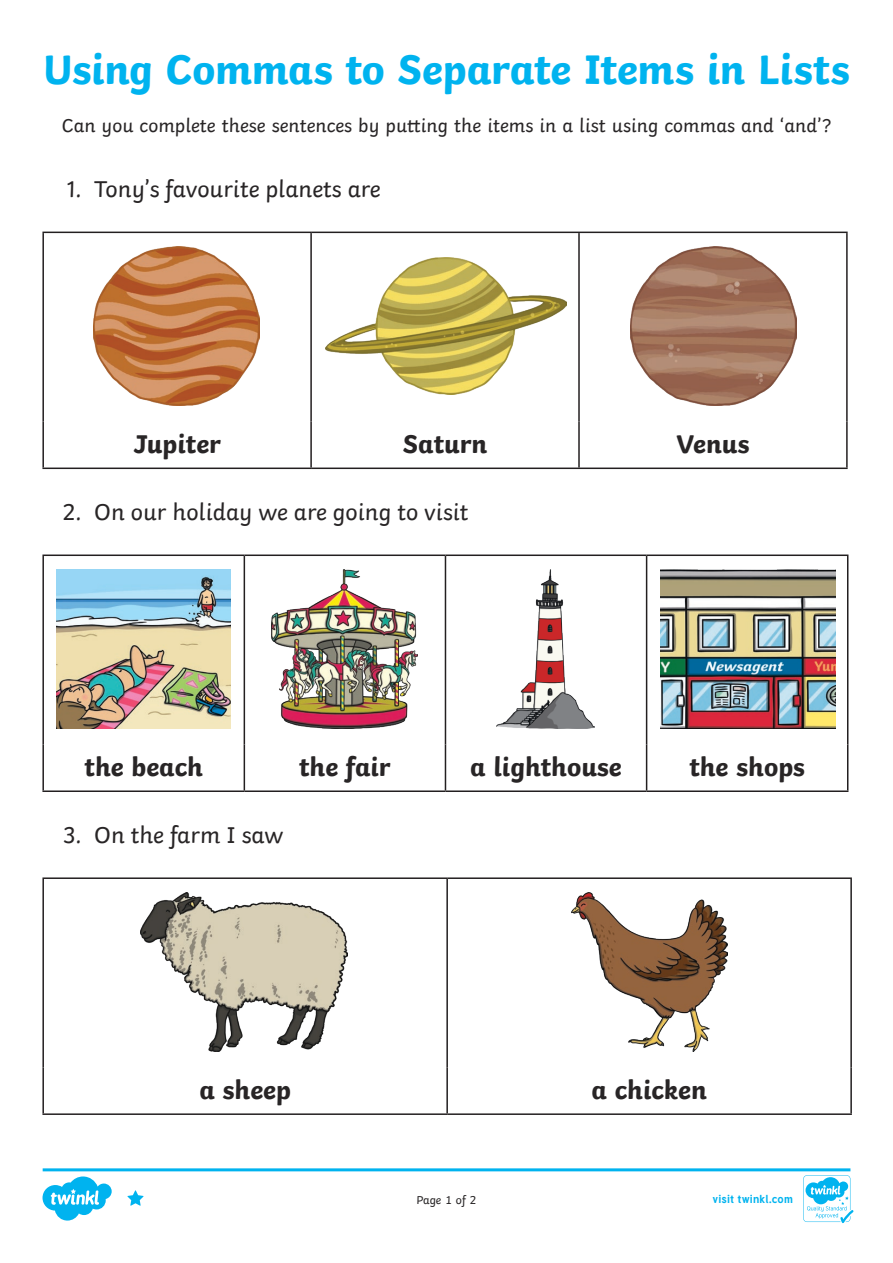
<style>
.page{position:relative;width:893px;height:1263px;background:#fff}
.page>*{position:absolute;margin:0;border:0;box-sizing:border-box;transform-origin:0 0}
.Heading_1{font:700 43.5px "Twinkl";letter-spacing:-.01em;color:#00b3ef}
.Heading_2{font:700 27px "Twinkl";color:#282526}
.Numbered_Bullets{font:24px "Twinkl";color:#282526}
.Aim{font:19.5px "Twinkl";color:#282526}
.t1{font:12px "Twinkl";letter-spacing:-.005em;color:#282526}
.t2{font:700 11.4px "Tuffy";letter-spacing:.015em;color:#00b3ef}
</style>
<div class="page">
<hr style="left:42px;top:232px;width:269px;height:1px;background:#231f20">
<hr style="left:42px;top:233px;width:2px;height:188px;background:#231f20">
<hr style="left:311px;top:232px;width:268px;height:1px;background:#231f20">
<hr style="left:310px;top:233px;width:2px;height:188px;background:#231f20">
<hr style="left:579px;top:232px;width:269px;height:1px;background:#231f20">
<hr style="left:578px;top:233px;width:2px;height:188px;background:#231f20">
<hr style="left:846px;top:233px;width:2px;height:188px;background:#231f20">
<hr style="left:42px;top:421px;width:2px;height:46px;background:#231f20">
<hr style="left:310px;top:421px;width:2px;height:46px;background:#231f20">
<hr style="left:578px;top:421px;width:2px;height:46px;background:#231f20">
<hr style="left:846px;top:421px;width:2px;height:46px;background:#231f20">
<hr style="left:42px;top:467px;width:269px;height:2px;background:#231f20">
<hr style="left:311px;top:467px;width:268px;height:2px;background:#231f20">
<hr style="left:579px;top:467px;width:269px;height:2px;background:#231f20">
<hr style="left:42px;top:877px;width:405px;height:2px;background:#231f20">
<hr style="left:42px;top:879px;width:2px;height:188px;background:#231f20">
<hr style="left:447px;top:877px;width:405px;height:2px;background:#231f20">
<hr style="left:446px;top:879px;width:2px;height:188px;background:#231f20">
<hr style="left:850px;top:879px;width:2px;height:188px;background:#231f20">
<hr style="left:42px;top:1067px;width:2px;height:46px;background:#231f20">
<hr style="left:446px;top:1067px;width:2px;height:46px;background:#231f20">
<hr style="left:850px;top:1067px;width:2px;height:46px;background:#231f20">
<hr style="left:42px;top:1113px;width:405px;height:2px;background:#231f20">
<hr style="left:447px;top:1113px;width:405px;height:2px;background:#231f20">
<hr style="left:42px;top:554px;width:202px;height:2px;background:#231f20">
<hr style="left:42px;top:556px;width:2px;height:188px;background:#231f20">
<hr style="left:244px;top:554px;width:201px;height:2px;background:#231f20">
<hr style="left:244px;top:556px;width:1px;height:188px;background:#231f20">
<hr style="left:445px;top:554px;width:202px;height:2px;background:#231f20">
<hr style="left:445px;top:556px;width:1px;height:188px;background:#231f20">
<hr style="left:647px;top:554px;width:201px;height:2px;background:#231f20">
<hr style="left:646px;top:556px;width:1px;height:188px;background:#231f20">
<hr style="left:847px;top:556px;width:1px;height:188px;background:#231f20">
<hr style="left:42px;top:744px;width:2px;height:46px;background:#231f20">
<hr style="left:244px;top:744px;width:1px;height:46px;background:#231f20">
<hr style="left:445px;top:744px;width:1px;height:46px;background:#231f20">
<hr style="left:646px;top:744px;width:1px;height:46px;background:#231f20">
<hr style="left:847px;top:744px;width:1px;height:46px;background:#231f20">
<hr style="left:42px;top:790px;width:202px;height:2px;background:#231f20">
<hr style="left:244px;top:790px;width:201px;height:2px;background:#231f20">
<hr style="left:445px;top:790px;width:202px;height:2px;background:#231f20">
<hr style="left:647px;top:790px;width:201px;height:2px;background:#231f20">
<img style="left:94px;top:246px;width:166px;height:160px">
<img style="left:140px;top:892px;width:207px;height:160px">
<img style="left:571px;top:892px;width:156px;height:160px">
<img style="left:325px;top:258px;width:242px;height:137px">
<img style="left:630px;top:246px;width:166px;height:160px">
<img style="left:56px;top:569px;width:174px;height:160px">
<img style="left:271px;top:569px;width:146px;height:160px">
<img style="left:496px;top:569px;width:99px;height:160px">
<img style="left:661px;top:569px;width:174px;height:160px">
<svg style="left:43px;top:1168px;width:810px;height:55px"></svg>
<p class="Heading_1" style="left:43px;top:34px;width:808px">Using Commas to Separate Items in Lists</p>
<p class="Aim" style="left:62px;top:110px;width:771px">Can you complete these sentences by putting the items in a list using commas and ‘and’?</p>
<p class="Numbered_Bullets" style="left:67px;top:170px;width:316px">1. Tony’s favourite planets are</p>
<p class="Heading_2" style="left:133px;top:422px;width:89px">Jupiter</p>
<p class="Heading_2" style="left:403px;top:422px;width:86px">Saturn</p>
<p class="Heading_2" style="left:676px;top:422px;width:74px">Venus</p>
<p class="Numbered_Bullets" style="left:63px;top:493px;width:407px">2. On our holiday we are going to visit</p>
<p class="Heading_2" style="left:85px;top:745px;width:120px">the beach</p>
<p class="Heading_2" style="left:299px;top:745px;width:93px">the fair</p>
<p class="Heading_2" style="left:470px;top:745px;width:153px">a lighthouse</p>
<p class="Heading_2" style="left:689px;top:745px;width:117px">the shops</p>
<p class="Numbered_Bullets" style="left:64px;top:816px;width:221px">3. On the farm I saw</p>
<p class="Heading_2" style="left:199px;top:1068px;width:93px">a sheep</p>
<p class="Heading_2" style="left:592px;top:1068px;width:117px">a chicken</p>
<p class="t1" style="left:416px;top:1191px;width:62px">Page 1 of 2</p>
<p class="t2" style="left:712px;top:1190px;width:82px">visit twinkl.com</p>
</div>
